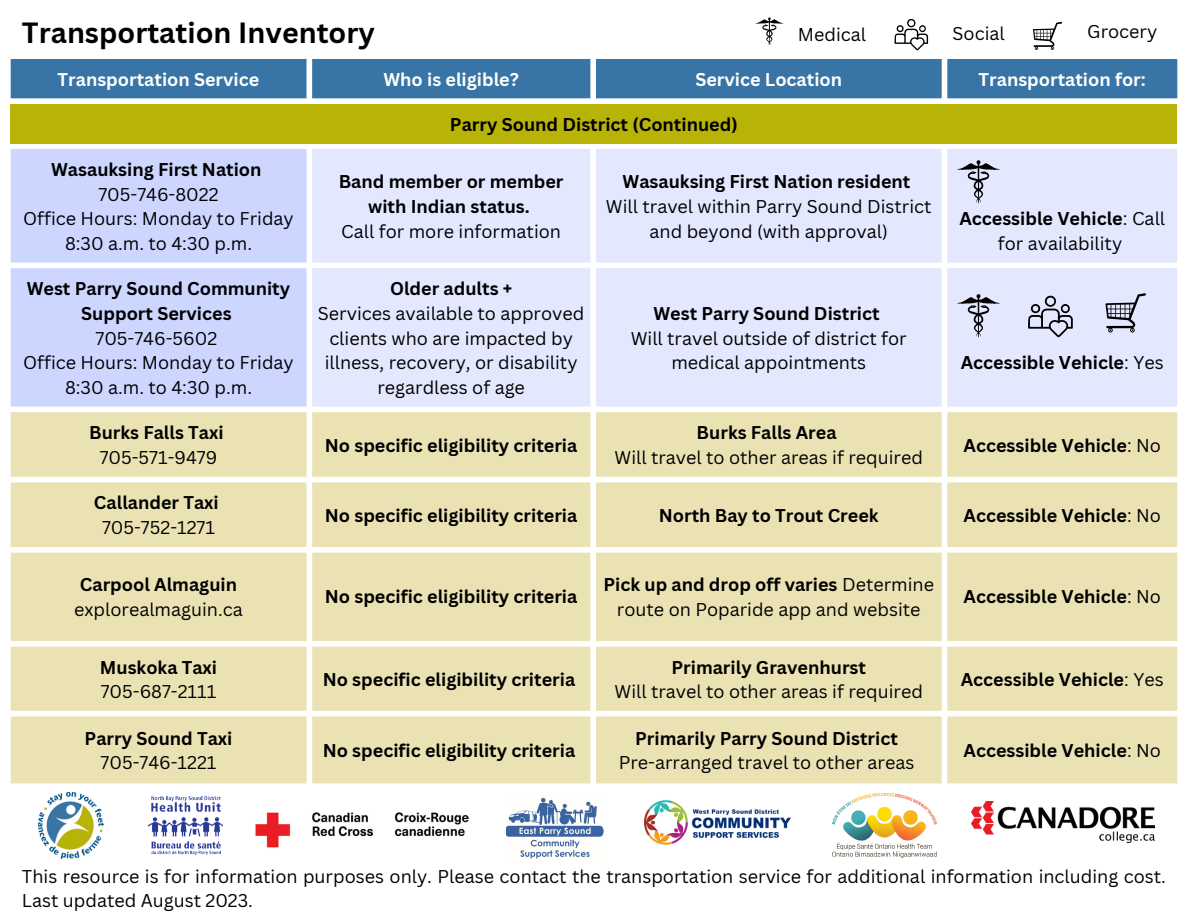
<style>
.page{position:relative;width:1188px;height:918px;background:#fff}
.page>*{position:absolute;margin:0;border:0;box-sizing:border-box;transform-origin:0 0}
.t1{font:700 28.5px "Canva Sans";color:#000}
.t2{font:18px/24.8px "Canva Sans";color:#000;text-align:center}
.t3{font:700 18px/24.8px "Canva Sans";color:#000;text-align:center}
.t4{font:700 18px "Canva Sans";color:#fff}
.s1{font-weight:700}
.s2{font-weight:400}
</style>
<div class="page">
<div style="left:11px;top:59px;width:1166px;height:39px;background:#3874a5"></div>
<div style="left:11px;top:104px;width:1166px;height:39px;background:#b8b307"></div>
<div style="left:11px;top:149px;width:296px;height:258px;background:#cdd6ff"></div>
<div style="left:312px;top:149px;width:865px;height:258px;background:#e3e8ff"></div>
<svg style="left:11px;top:412px;width:1166px;height:371px;background:#ece4b9"></svg>
<svg style="left:957px;top:293px;width:43px;height:44px;background:#b9bdd0"></svg>
<svg style="left:1028px;top:296px;width:45px;height:41px;background:#adb1c3"></svg>
<svg style="left:1106px;top:293px;width:40px;height:40px;background:#acb0c2"></svg>
<svg style="left:957px;top:159px;width:43px;height:44px;background:#b9bdd0"></svg>
<svg style="left:1033px;top:22px;width:29px;height:28px"></svg>
<svg style="left:894px;top:19px;width:34px;height:31px"></svg>
<svg style="left:755px;top:17px;width:28px;height:28px"></svg>
<img style="left:39px;top:793px;width:65px;height:65px">
<img style="left:507px;top:797px;width:96px;height:62px">
<img style="left:832px;top:794px;width:105px;height:64px">
<img style="left:644px;top:800px;width:147px;height:45px">
<img style="left:148px;top:796px;width:75px;height:59px">
<img style="left:971px;top:801px;width:183px;height:42px">
<img style="left:255px;top:812px;width:214px;height:36px">
<p class="t1" style="left:22px;top:13px;width:355px">Transportation Inventory</p>
<p class="t2" style="left:798px;top:22px;width:70px">Medical</p>
<p class="t2" style="left:953px;top:21px;width:54px">Social</p>
<p class="t2" style="left:1087px;top:18px;width:71px">Grocery</p>
<p class="t4" style="left:58px;top:67px;width:203px">Transportation Service</p>
<p class="t4" style="left:383px;top:67px;width:137px">Who is eligible?</p>
<p class="t4" style="left:695px;top:67px;width:148px">Service Location</p>
<p class="t4" style="left:979px;top:67px;width:169px">Transportation for:</p>
<p class="t3" style="left:450px;top:112px;width:289px">Parry Sound District (Continued)</p>
<p class="t3" style="left:51px;top:157px;width:212px">Wasauksing First Nation</p>
<p class="t2" style="left:98px;top:181px;width:122px">705-746-8022</p>
<p class="t2" style="left:23px;top:206px;width:272px">Office Hours: Monday to Friday</p>
<p class="t2" style="left:65px;top:231px;width:189px">8:30 a.m. to 4:30 p.m.</p>
<p class="t3" style="left:623px;top:169px;width:289px">Wasauksing First Nation resident</p>
<p class="t2" style="left:606px;top:194px;width:327px">Will travel within Parry Sound District and beyond (with approval)</p>
<p class="t3" style="left:339px;top:169px;width:226px">Band member or member with Indian status.</p>
<p class="t2" style="left:341px;top:218px;width:221px">Call for more information</p>
<p class="t2" style="left:959px;top:206px;width:207px"><span class="s1">Accessible Vehicle</span>: Call for availability</p>
<p class="t3" style="left:27px;top:276px;width:265px">West Parry Sound Community<br>Support Services</p>
<p class="t2" style="left:95px;top:325px;width:123px">705-746-5602</p>
<p class="t2" style="left:23px;top:350px;width:272px">Office Hours: Monday to Friday</p>
<p class="t2" style="left:65px;top:375px;width:189px">8:30 a.m. to 4:30 p.m.</p>
<p class="t3" style="left:390px;top:276px;width:124px">Older adults +</p>
<p class="t2" style="left:318px;top:301px;width:268px">Services available to approved clients who are impacted by illness, recovery, or disability regardless of age</p>
<p class="t3" style="left:654px;top:301px;width:228px">West Parry Sound District</p>
<p class="t2" style="left:631px;top:325px;width:277px">Will travel outside of district for medical appointments</p>
<p class="t3" style="left:961px;top:350px;width:205px">Accessible Vehicle<span class="s2">: Yes</span></p>
<p class="t3" style="left:89px;top:420px;width:136px">Burks Falls Taxi</p>
<p class="t2" style="left:100px;top:445px;width:119px">705-571-9479</p>
<p class="t3" style="left:325px;top:432px;width:254px">No specific eligibility criteria</p>
<p class="t3" style="left:697px;top:420px;width:141px">Burks Falls Area</p>
<p class="t2" style="left:615px;top:445px;width:310px">Will travel to other areas if required</p>
<p class="t3" style="left:964px;top:432px;width:199px">Accessible Vehicle<span class="s2">: No</span></p>
<p class="t3" style="left:94px;top:490px;width:126px">Callander Taxi</p>
<p class="t2" style="left:102px;top:515px;width:114px">705-752-1271</p>
<p class="t3" style="left:325px;top:502px;width:254px">No specific eligibility criteria</p>
<p class="t3" style="left:659px;top:502px;width:221px">North Bay to Trout Creek</p>
<p class="t3" style="left:964px;top:502px;width:199px">Accessible Vehicle<span class="s2">: No</span></p>
<p class="t3" style="left:80px;top:572px;width:159px">Carpool Almaguin</p>
<p class="t2" style="left:74px;top:596px;width:170px">explorealmaguin.ca</p>
<p class="t3" style="left:325px;top:584px;width:254px">No specific eligibility criteria</p>
<p class="t2" style="left:604px;top:572px;width:332px"><span class="s1">Pick up and drop off varies</span> Determine route on Poparide app and website</p>
<p class="t3" style="left:964px;top:584px;width:199px">Accessible Vehicle<span class="s2">: No</span></p>
<p class="t3" style="left:100px;top:654px;width:119px">Muskoka Taxi</p>
<p class="t2" style="left:101px;top:679px;width:117px">705-687-2111</p>
<p class="t3" style="left:323px;top:667px;width:254px">No specific eligibility criteria</p>
<p class="t3" style="left:671px;top:654px;width:196px">Primarily Gravenhurst</p>
<p class="t2" style="left:615px;top:679px;width:310px">Will travel to other areas if required</p>
<p class="t3" style="left:961px;top:667px;width:205px">Accessible Vehicle<span class="s2">: Yes</span></p>
<p class="t3" style="left:85px;top:725px;width:149px">Parry Sound Taxi</p>
<p class="t2" style="left:101px;top:750px;width:117px">705-746-1221</p>
<p class="t3" style="left:323px;top:738px;width:254px">No specific eligibility criteria</p>
<p class="t3" style="left:635px;top:725px;width:264px">Primarily Parry Sound District</p>
<p class="t2" style="left:619px;top:750px;width:297px">Pre-arranged travel to other areas</p>
<p class="t3" style="left:964px;top:738px;width:199px">Accessible Vehicle<span class="s2">: No</span></p>
<p class="t2" style="left:22px;top:863px;width:1146px;text-align:left">This resource is for information purposes only. Please contact the transportation service for additional information including cost.<br>Last updated August 2023.</p>
</div>
